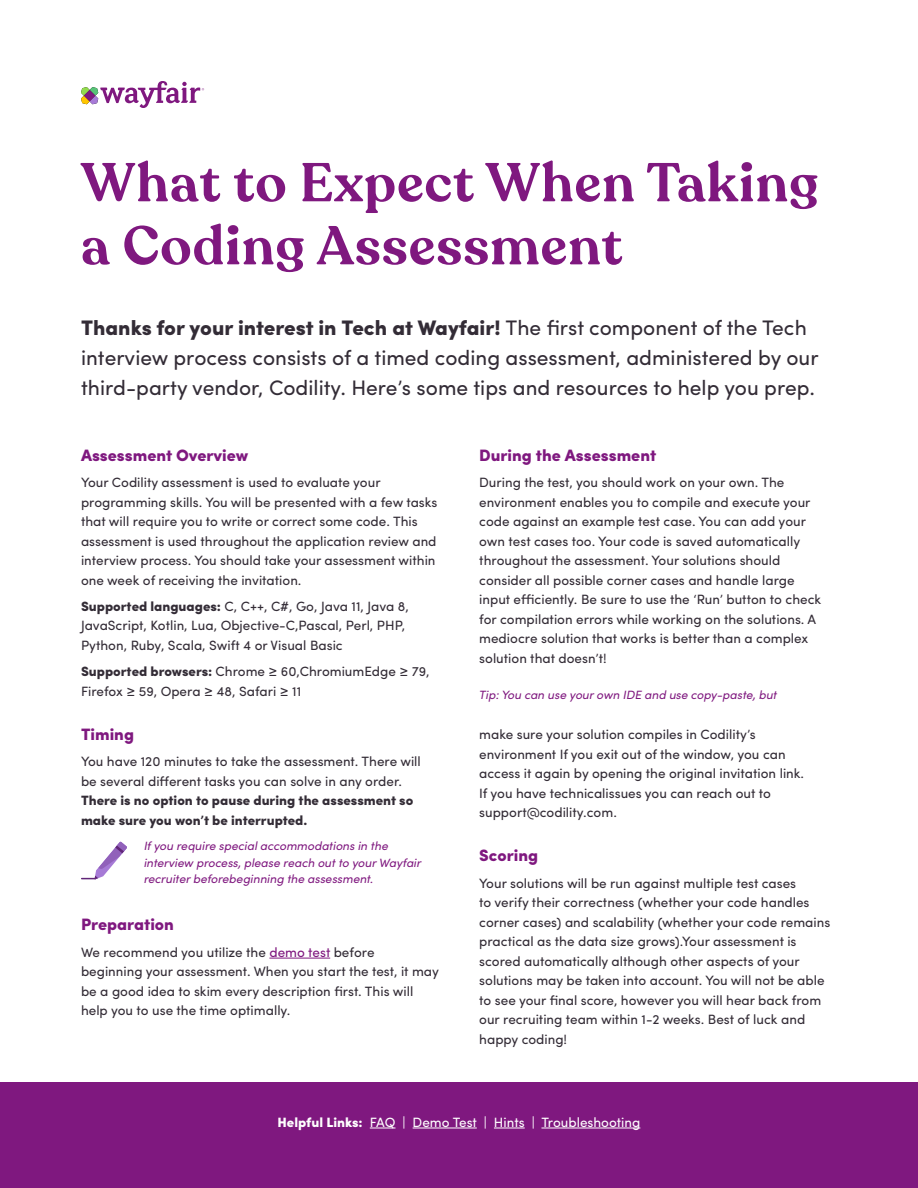
<style>
.page{position:relative;width:918px;height:1188px;background:#fff}
.page>*{position:absolute;margin:0;border:0;box-sizing:border-box;transform-origin:0 0}
.t1{font:600 54px/63px "Recoleta";letter-spacing:.02em;color:#7f187f}
.t2{font:21px/30px "Sofia Pro";color:#332c36}
.t3{font:900 16.5px "Sofia Pro";color:#7f187f}
.t4{font:13.5px/19.5px "Sofia Pro";color:#332c36}
.t5{font:900 13.5px/19.5px "Sofia Pro";color:#332c36}
.t6{font:13.5px "Sofia Pro";color:#fff}
.t7{font:italic 12px/16.5px "Sofia Pro";color:#7f187f}
.s1{font-weight:900}
.s2{color:#7f187f}
</style>
<div class="page">
<svg style="left:81px;top:81px;width:123px;height:27px"></svg>
<hr style="left:269px;top:958px;width:61px;height:1px;background:#7f187f">
<svg style="left:81px;top:842px;width:46px;height:37px"></svg>
<div style="left:0;top:1082px;width:918px;height:106px;background:#7f187f"></div>
<svg style="left:370px;top:1128px;width:26px;height:1px"></svg>
<hr style="left:413px;top:1128px;width:64px;height:1px;background:#fff">
<hr style="left:494px;top:1128px;width:31px;height:1px;background:#fff">
<hr style="left:541px;top:1128px;width:99px;height:1px;background:#fff">
<h1 class="t1" style="left:81px;top:153px;width:739px">What to Expect When Taking a Coding Assessment</h1>
<h2 class="t2" style="left:81px;top:311px;width:739px"><span class="s1">Thanks for your interest in Tech at Wayfair!</span> The first component of the Tech interview process consists of a timed coding assessment, administered by our third-party vendor, Codility. Here’s some tips and resources to help you prep.</h2>
<p class="t3" style="left:81px;top:442px;width:169px">Assessment Overview</p>
<p class="t4" style="left:81px;top:472px;width:358px">Your Codility assessment is used to evaluate your programming skills. You will be presented with a few tasks that will require you to write or correct some code. This assessment is used throughout the application review and interview process. You should take your assessment within one week of receiving the invitation.</p>
<p class="t4" style="left:81px;top:596px;width:330px"><span class="s1">Supported languages:</span> C, C++, C#, Go, Java 11, Java 8,<br>JavaScript, Kotlin, Lua, Objective-C,Pascal, Perl, PHP,<br>Python, Ruby, Scala, Swift 4 or Visual Basic</p>
<p class="t4" style="left:81px;top:661px;width:350px"><span class="s1">Supported browsers:</span> Chrome ≥ 60,ChromiumEdge ≥ 79,<br>Firefox ≥ 59, Opera ≥ 48, Safari ≥ 11</p>
<p class="t3" style="left:81px;top:721px;width:55px">Timing</p>
<p class="t4" style="left:81px;top:751px;width:341px">You have 120 minutes to take the assessment. There will be several different tasks you can solve in any order.</p>
<p class="t5" style="left:81px;top:790px;width:334px">There is no option to pause during the assessment so make sure you won’t be interrupted.</p>
<p class="t7" style="left:144px;top:837px;width:279px">If you require special accommodations in the interview process, please reach out to your Wayfair recruiter beforebeginning the assessment.</p>
<p class="t3" style="left:81px;top:912px;width:94px">Preparation</p>
<p class="t4" style="left:81px;top:941px;width:360px">We recommend you utilize the <span class="s2">demo test</span> before beginning your assessment. When you start the test, it may be a good idea to skim every description first. This will help you to use the time optimally.</p>
<p class="t3" style="left:479px;top:442px;width:179px">During the Assessment</p>
<p class="t4" style="left:479px;top:472px;width:344px">During the test, you should work on your own. The environment enables you to compile and execute your code against an example test case. You can add your own test cases too. Your code is saved automatically throughout the assessment. Your solutions should consider all possible corner cases and handle large input efficiently. Be sure to use the ‘Run’ button to check for compilation errors while working on the solutions. A mediocre solution that works is better than a complex solution that doesn’t!</p>
<p class="t7" style="left:479px;top:686px;width:299px">Tip: You can use your own IDE and use copy-paste, but</p>
<p class="t4" style="left:479px;top:724px;width:326px">make sure your solution compiles in Codility’s environment If you exit out of the window, you can access it again by opening the original invitation link.<br>If you have technicalissues you can reach out to support@codility.com.</p>
<p class="t3" style="left:479px;top:843px;width:60px">Scoring</p>
<p class="t4" style="left:479px;top:872px;width:353px">Your solutions will be run against multiple test cases<br>to verify their correctness (whether your code handles corner cases) and scalability (whether your code remains practical as the data size grows).Your assessment is scored automatically although other aspects of your solutions may be taken into account. You will not be able to see your final score, however you will hear back from our recruiting team within 1-2 weeks. Best of luck and happy coding!</p>
<p class="t6" style="left:278px;top:1112px;width:364px"><span class="s1">Helpful Links:</span> FAQ | Demo Test | Hints | Troubleshooting</p>
</div>
